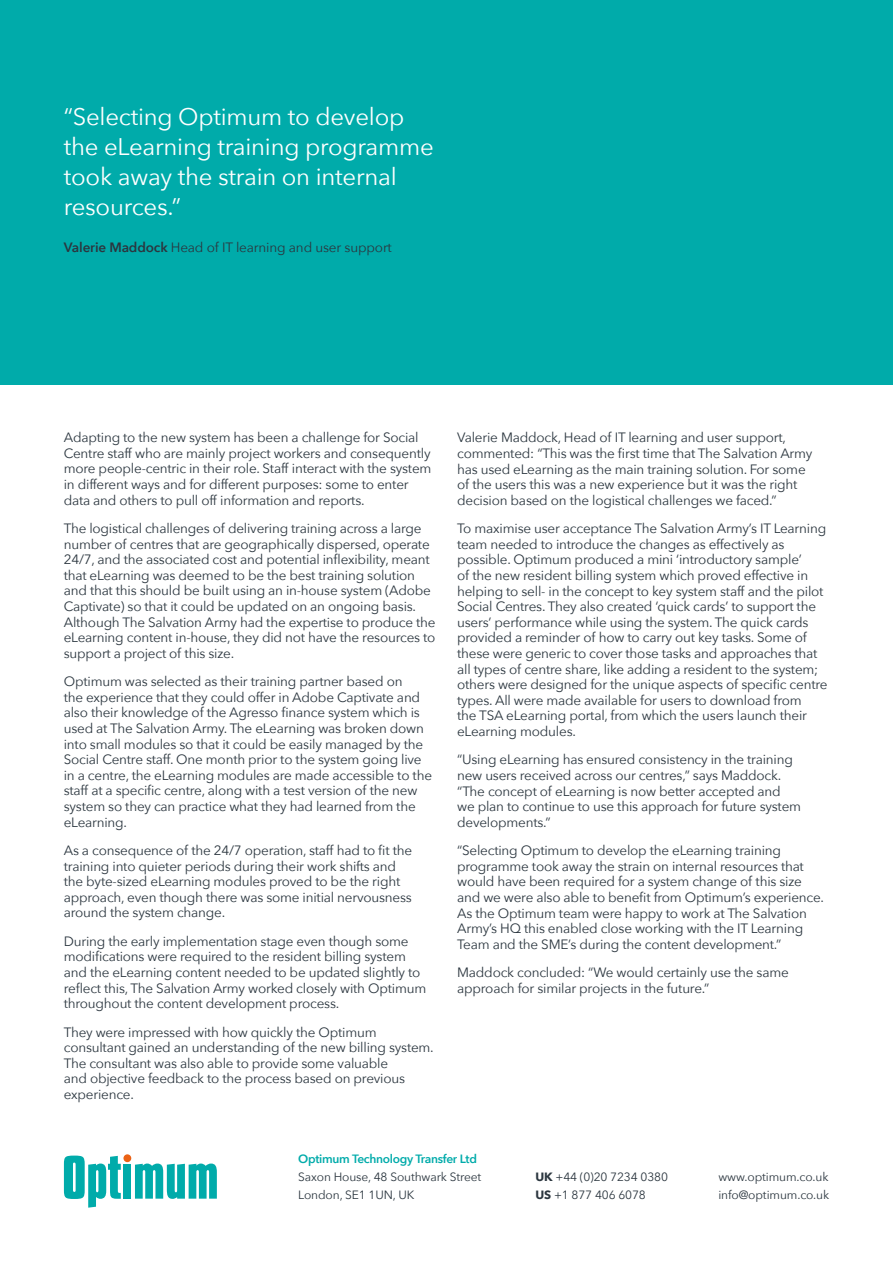
<style>
.page{position:relative;width:893px;height:1263px;background:#fff}
.page>*{position:absolute;margin:0;border:0;box-sizing:border-box;transform-origin:0 0}
.t1{font:24px/30px "Avenir Next Regular 2";letter-spacing:-.01em;color:#fff}
.t2{font:13.5px/15.6px "Avenir Next Regular 2";letter-spacing:-.015em;color:#2b363f}
.t3{font:13.5px/15.6px "Avenir Next";letter-spacing:-.015em;color:#2b363f}
.t4{font:12px/18px "Avenir Next Regular 2";letter-spacing:-.01em;color:#2b363f}
.t5{font:600 12px "Avenir Next";letter-spacing:-.025em;color:#00abaa}
.s1{font-family:"Avenir Next";font-weight:600}
.s2{font-family:"Avenir Next";font-weight:700}
</style>
<div class="page">
<svg style="left:64px;top:1155px;width:57px;height:53px"></svg>
<div style="left:123px;top:1164px;width:8px;height:35px;background:#00abaa"></div>
<svg style="left:135px;top:1163px;width:82px;height:36px"></svg>
<div style="left:123px;top:1154px;width:8px;height:8px;background:#eb6215;border-radius:50%"></div>
<div style="left:0;top:0;width:893px;height:385px;background:#00abaa"></div>
<h1 class="t1" style="left:64px;top:101px;width:371px">“Selecting Optimum to develop the eLearning training programme took away the strain on internal resources.”</h1>
<p class="t2" style="left:64px;top:239px;width:330px"><span class="s1">Valerie Maddock</span> Head of IT learning and user support</p>
<p class="t2" style="left:64px;top:429px;width:369px">Adapting to the new system has been a challenge for Social Centre staff who are mainly project workers and consequently more people-centric in their role. Staff interact with the system in different ways and for different purposes: some to enter data and others to pull off information and reports.</p>
<p class="t2" style="left:64px;top:520px;width:367px">The logistical challenges of delivering training across a large number of centres that are geographically dispersed, operate</p>
<p class="t3" style="left:64px;top:551px;width:367px">24/7, and the associated cost and potential inflexibility, meant</p>
<p class="t2" style="left:64px;top:567px;width:369px">that eLearning was deemed to be the best training solution and that this should be built using an in-house system (Adobe<br>Captivate) so that it could be updated on an ongoing basis.</p>
<p class="t3" style="left:64px;top:613px;width:373px">Although The Salvation Army had the expertise to produce the</p>
<p class="t2" style="left:64px;top:629px;width:373px">eLearning content in-house, they did not have the resources to support a project of this size.</p>
<p class="t2" style="left:64px;top:673px;width:340px">Optimum was selected as their training partner based on</p>
<p class="t3" style="left:64px;top:689px;width:358px">the experience that they could offer in Adobe Captivate and also their knowledge of the Agresso finance system which is</p>
<p class="t2" style="left:64px;top:720px;width:370px">used at The Salvation Army. The eLearning was broken down into small modules so that it could be easily managed by the Social Centre staff. One month prior to the system going live in a centre, the eLearning modules are made accessible to the</p>
<p class="t3" style="left:64px;top:782px;width:355px">staff at a specific centre, along with a test version of the new</p>
<p class="t2" style="left:64px;top:798px;width:353px">system so they can practice what they had learned from the eLearning.</p>
<p class="t3" style="left:64px;top:842px;width:350px">As a consequence of the 24/7 operation, staff had to fit the</p>
<p class="t2" style="left:64px;top:857px;width:350px">training into quieter periods during their work shifts and the byte-sized eLearning modules proved to be the right approach, even though there was some initial nervousness around the system change.</p>
<p class="t2" style="left:64px;top:933px;width:346px">During the early implementation stage even though some</p>
<p class="t3" style="left:64px;top:948px;width:344px">modifications were required to the resident billing system</p>
<p class="t2" style="left:64px;top:964px;width:358px">and the eLearning content needed to be updated slightly to</p>
<p class="t3" style="left:64px;top:979px;width:364px">reflect this, The Salvation Army worked closely with Optimum</p>
<p class="t2" style="left:64px;top:989px;width:314px;line-height:28.3px">throughout the content development process.<br>They were impressed with how quickly the Optimum</p>
<p class="t2" style="left:64px;top:1039px;width:372px">consultant gained an understanding of the new billing system.<br>The consultant was also able to provide some valuable<br>and objective feedback to the process based on previous</p>
<p class="t3" style="left:64px;top:1086px;width:72px">experience.</p>
<p class="t2" style="left:457px;top:429px;width:330px">Valerie Maddock, Head of IT learning and user support,</p>
<p class="t3" style="left:457px;top:445px;width:357px">commented: “This was the first time that The Salvation Army</p>
<p class="t2" style="left:457px;top:460px;width:350px">has used eLearning as the main training solution. For some</p>
<p class="t3" style="left:457px;top:476px;width:342px">of the users this was a new experience but it was the right</p>
<p class="t2" style="left:457px;top:492px;width:321px">decision based on the logistical challenges we faced.”</p>
<p class="t3" style="left:457px;top:520px;width:371px">To maximise user acceptance The Salvation Army’s IT Learning</p>
<p class="t2" style="left:457px;top:536px;width:329px">team needed to introduce the changes as effectively as</p>
<p class="t3" style="left:457px;top:551px;width:346px">possible. Optimum produced a mini ‘introductory sample’</p>
<p class="t2" style="left:457px;top:567px;width:368px">of the new resident billing system which proved effective in helping to sell- in the concept to key system staff and the pilot</p>
<p class="t3" style="left:457px;top:598px;width:360px">Social Centres. They also created ‘quick cards’ to support the users’ performance while using the system. The quick cards</p>
<p class="t2" style="left:457px;top:629px;width:363px">provided a reminder of how to carry out key tasks. Some of these were generic to cover those tasks and approaches that all types of centre share, like adding a resident to the system;</p>
<p class="t3" style="left:457px;top:676px;width:372px">others were designed for the unique aspects of specific centre</p>
<p class="t2" style="left:457px;top:692px;width:351px">types. All were made available for users to download from the TSA eLearning portal, from which the users launch their eLearning modules.</p>
<p class="t2" style="left:457px;top:751px;width:345px">“Using eLearning has ensured consistency in the training new users received across our centres,” says Maddock. “The concept of eLearning is now better accepted and we plan to continue to use this approach for future system developments.”</p>
<p class="t2" style="left:457px;top:842px;width:348px">“Selecting Optimum to develop the eLearning training programme took away the strain on internal resources that would have been required for a system change of this size</p>
<p class="t3" style="left:457px;top:889px;width:368px">and we were also able to benefit from Optimum’s experience.</p>
<p class="t2" style="left:457px;top:904px;width:351px">As the Optimum team were happy to work at The Salvation</p>
<p class="t3" style="left:457px;top:920px;width:348px">Army’s HQ this enabled close working with the IT Learning<br>Team and the SME’s during the content development.”</p>
<p class="t2" style="left:457px;top:964px;width:333px">Maddock concluded: “We would certainly use the same approach for similar projects in the future.”</p>
<p class="t5" style="left:298px;top:1149px;width:180px">Optimum Technology Transfer Ltd</p>
<p class="t4" style="left:298px;top:1167px;width:185px">Saxon House, 48 Southwark Street<br>London, SE1 1UN, UK</p>
<p class="t4" style="left:535px;top:1167px;width:134px"><span class="s2">UK</span> +44 (0)20 7234 0380<br><span class="s2">US</span> +1 877 406 6078</p>
<p class="t4" style="left:718px;top:1167px;width:112px">www.optimum.co.uk info@optimum.co.uk</p>
</div>
